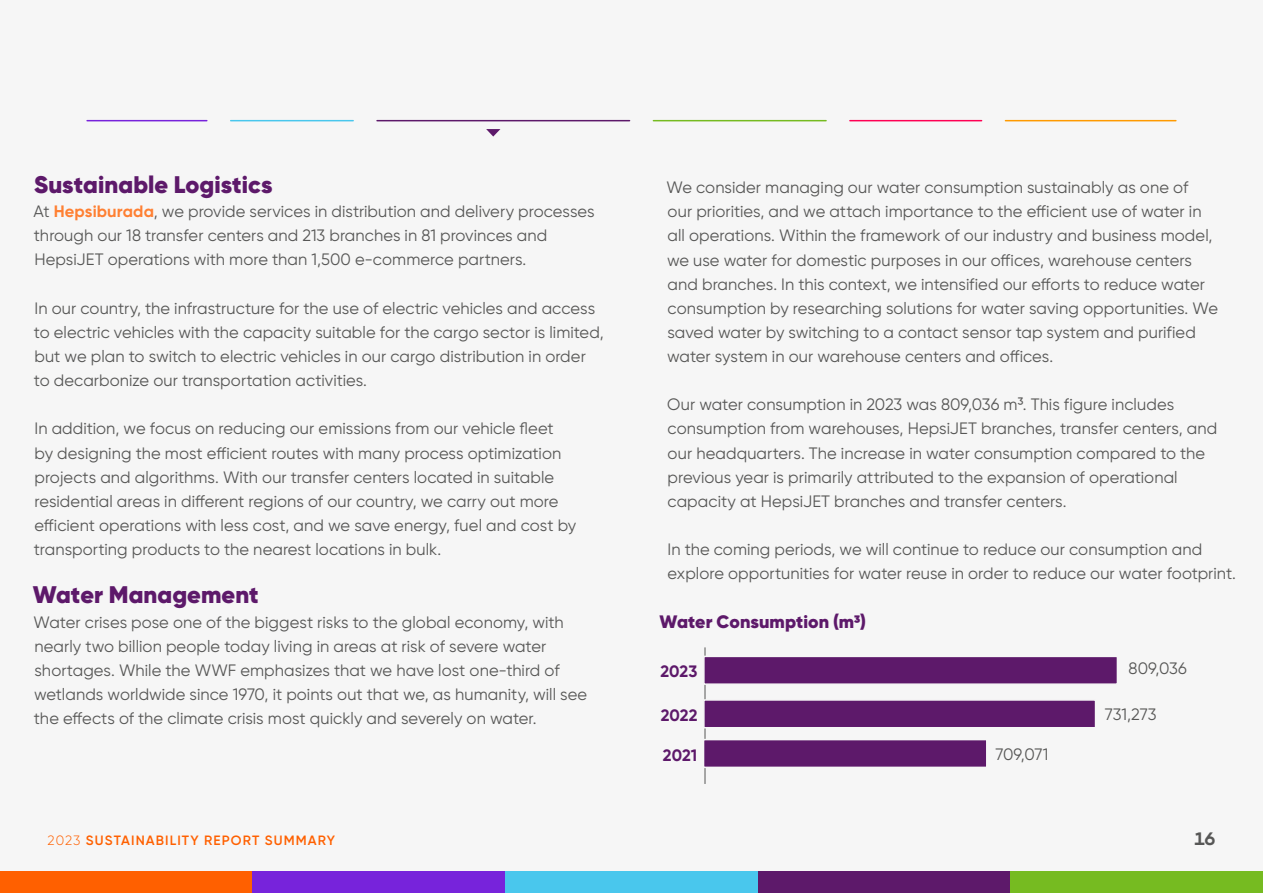
<style>
.page{position:relative;width:1263px;height:893px;background:#f6f6f6}
.page>*{position:absolute;margin:0;border:0;box-sizing:border-box;transform-origin:0 0}
.t1{font:900 24px "Gilroy";letter-spacing:.005em;color:#5d196a}
.t2{font:900 18px "Gilroy";color:#5d196a}
.t3{font:700 18px "Gilroy";color:#575756}
.t4{font:16.5px/24.2px "Gilroy";letter-spacing:.005em;color:#575756}
.t5{font:700 16.5px "Gilroy";color:#5d196a}
.t6{font:600 13.5px "Gilroy";letter-spacing:.08em;color:#ff6000}
.s1{font-weight:700;color:#ff8033}
.s2{font-size:18px}
.s3{font-weight:300}
</style>
<div class="page">
<svg style="left:486px;top:129px;width:14px;height:8px"></svg>
<hr style="left:705px;top:647px;width:1px;height:137px;background:#575756">
<svg style="left:704px;top:738px;width:282px;height:31px"></svg>
<svg style="left:704px;top:698px;width:391px;height:31px"></svg>
<svg style="left:704px;top:655px;width:413px;height:31px"></svg>
<div style="left:0;top:871px;width:253px;height:22px;background:#ff6000"></div>
<div style="left:253px;top:871px;width:252px;height:22px;background:#7723db"></div>
<div style="left:505px;top:871px;width:253px;height:22px;background:#49c7ed"></div>
<div style="left:758px;top:871px;width:252px;height:22px;background:#5d196a"></div>
<div style="left:1010px;top:871px;width:253px;height:22px;background:#76bb21"></div>
<hr style="left:87px;top:120px;width:120px;height:1px;background:#7723db">
<hr style="left:231px;top:120px;width:122px;height:1px;background:#49c7ed">
<hr style="left:377px;top:120px;width:252px;height:1px;background:#5d196a">
<hr style="left:653px;top:120px;width:173px;height:1px;background:#76bb21">
<hr style="left:850px;top:120px;width:131px;height:1px;background:#ff0053">
<hr style="left:1005px;top:120px;width:171px;height:1px;background:#ff9a00">
<h1 class="t1" style="left:34px;top:169px;width:240px">Sustainable Logistics</h1>
<p class="t4" style="left:34px;top:199px;width:563px">At <span class="s1">Hepsiburada</span>, we provide services in distribution and delivery processes through our 18 transfer centers and 213 branches in 81 provinces and<br>HepsiJET operations with more than 1,500 e-commerce partners.</p>
<p class="t4" style="left:34px;top:296px;width:571px">In our country, the infrastructure for the use of electric vehicles and access to electric vehicles with the capacity suitable for the cargo sector is limited, but we plan to switch to electric vehicles in our cargo distribution in order to decarbonize our transportation activities.</p>
<p class="t4" style="left:34px;top:416px;width:544px">In addition, we focus on reducing our emissions from our vehicle fleet<br>by designing the most efficient routes with many process optimization projects and algorithms. With our transfer centers located in suitable residential areas in different regions of our country, we carry out more efficient operations with less cost, and we save energy, fuel and cost by transporting products to the nearest locations in bulk.</p>
<h1 class="t1" style="left:33px;top:580px;width:227px">Water Management</h1>
<p class="t4" style="left:34px;top:609px;width:555px">Water crises pose one of the biggest risks to the global economy, with nearly two billion people today living in areas at risk of severe water shortages. While the WWF emphasizes that we have lost one-third of wetlands worldwide since 1970, it points out that we, as humanity, will see the effects of the climate crisis most quickly and severely on water.</p>
<p class="t4" style="left:666px;top:175px;width:553px">We consider managing our water consumption sustainably as one of<br>our priorities, and we attach importance to the efficient use of water in all operations. Within the framework of our industry and business model, we use water for domestic purposes in our offices, warehouse centers and branches. In this context, we intensified our efforts to reduce water consumption by researching solutions for water saving opportunities. We saved water by switching to a contact sensor tap system and purified water system in our warehouse centers and offices.</p>
<p class="t4" style="left:667px;top:392px;width:552px">Our water consumption in 2023 was 809,036 m<span class="s2">3</span>. This figure includes consumption from warehouses, HepsiJET branches, transfer centers, and our headquarters. The increase in water consumption compared to the previous year is primarily attributed to the expansion of operational capacity at HepsiJET branches and transfer centers.</p>
<p class="t4" style="left:667px;top:537px;width:570px">In the coming periods, we will continue to reduce our consumption and explore opportunities for water reuse in order to reduce our water footprint.</p>
<p class="t2" style="left:659px;top:610px;width:208px">Water Consumption (m3)</p>
<p class="t5" style="left:660px;top:661px;width:39px">2023</p>
<p class="t5" style="left:661px;top:705px;width:38px">2022</p>
<p class="t5" style="left:663px;top:745px;width:36px">2021</p>
<p class="t4" style="left:995px;top:742px;width:54px">709,071</p>
<p class="t4" style="left:1128px;top:656px;width:60px">809,036</p>
<p class="t4" style="left:1105px;top:702px;width:53px">731,273</p>
<p class="t6" style="left:48px;top:832px;width:289px"><span class="s3">2023</span> SUSTAINABILITY REPORT SUMMARY</p>
<p class="t3" style="left:1194px;top:827px;width:22px">16</p>
</div>
